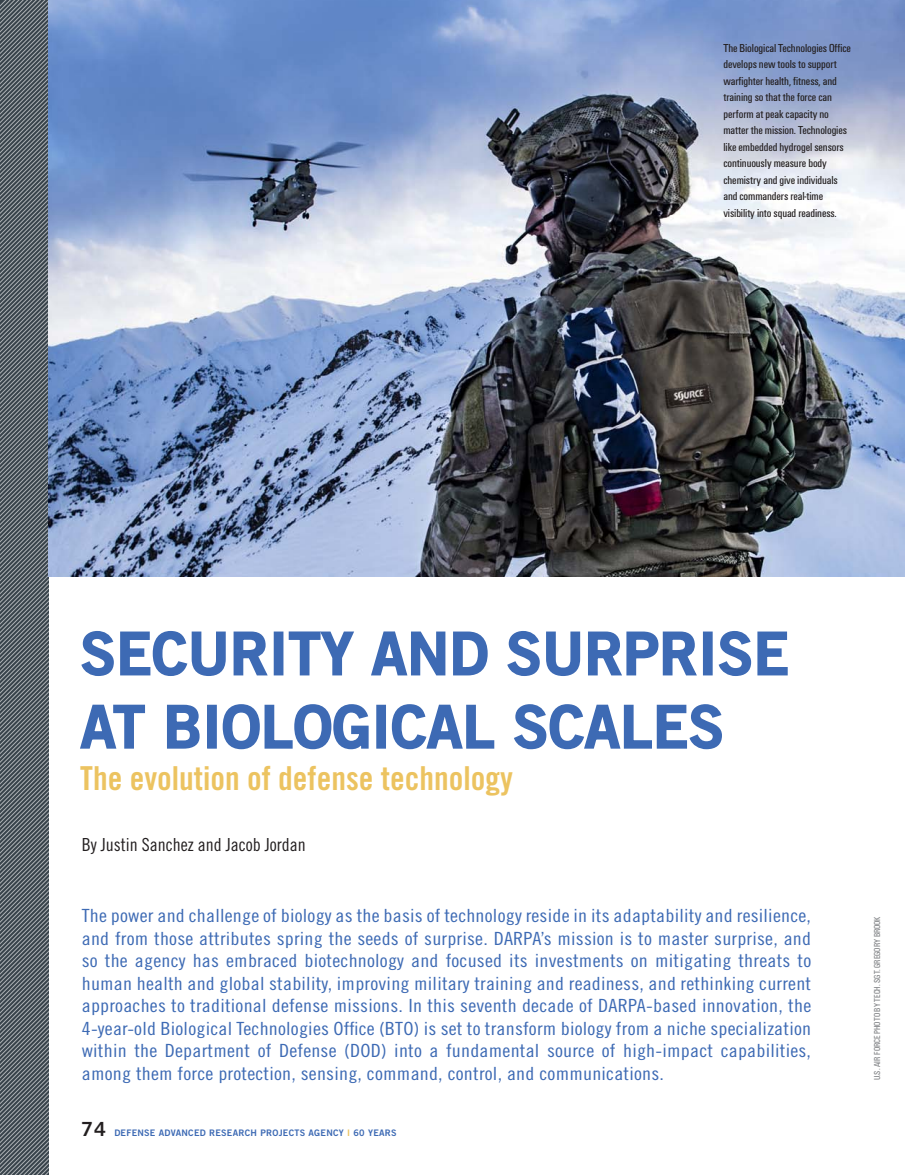
<style>
.page{position:relative;width:905px;height:1175px;background:#fff}
.page>*{position:absolute;margin:0;border:0;box-sizing:border-box;transform-origin:0 0}
.t1{font:58.5px/73.2px "Trade Gothic Bold Two";color:#3d6ab4}
.t2{font:33px "Trade Gothic Bold Cond Twenty";color:#ecc360}
.t3{font:18.15px/22.5px "Trade Gothic Cond Eighteen";letter-spacing:.01em;color:#3d6ab4;text-align:justify;scale:1.12 1}
.t4{font:18px "Trade Gothic Cond Eighteen";color:#231f20}
.t5{font:12px/16.5px "Unitus Condensed";letter-spacing:-.01em;color:#231f20}
.t6{font:9px "Trade Gothic Bold Two";letter-spacing:.03em;color:#3d6ab4}
.t7{font:9px "Unitus Condensed";color:#808285}
.s1{font-size:19.5px;color:#231f20}
.s2{color:#ecc360}
</style>
<div class="page">
<svg style="left:0;top:0;width:50px;height:1175px"></svg>
<svg style="left:81px;top:631px;width:145px;height:45px"></svg>
<svg style="left:233px;top:631px;width:35px;height:45px"></svg>
<div style="left:274px;top:631px;width:9px;height:44px;border:2px solid #3d6ab4"></div>
<svg style="left:288px;top:631px;width:66px;height:45px"></svg>
<svg style="left:371px;top:631px;width:75px;height:45px"></svg>
<svg style="left:453px;top:631px;width:35px;height:45px"></svg>
<svg style="left:507px;top:631px;width:74px;height:45px"></svg>
<svg style="left:588px;top:631px;width:109px;height:45px"></svg>
<div style="left:703px;top:631px;width:9px;height:44px;border:2px solid #3d6ab4"></div>
<svg style="left:718px;top:631px;width:70px;height:45px"></svg>
<svg style="left:80px;top:704px;width:65px;height:45px"></svg>
<svg style="left:167px;top:704px;width:33px;height:45px"></svg>
<div style="left:207px;top:704px;width:10px;height:44px;border:2px solid #3d6ab4"></div>
<svg style="left:222px;top:704px;width:147px;height:46px"></svg>
<div style="left:376px;top:704px;width:10px;height:44px;border:2px solid #3d6ab4"></div>
<svg style="left:391px;top:704px;width:104px;height:46px"></svg>
<svg style="left:514px;top:704px;width:208px;height:46px"></svg>
<img style="left:48px;top:0;width:856px;height:576px">
<p class="t5" style="left:723px;top:40px;width:129px">The Biological Technologies Office develops new tools to support warfighter health, fitness, and training so that the force can perform at peak capacity no matter the mission. Technologies like embedded hydrogel sensors continuously measure body chemistry and give individuals and commanders real-time visibility into squad readiness.</p>
<p class="t1" style="left:80px;top:616px;width:710px">SECURITY AND SURPRISE<br>AT BIOLOGICAL SCALES</p>
<p class="t2" style="left:80px;top:758px;width:434px">The evolution of defense technology</p>
<p class="t4" style="left:82px;top:834px;width:225px">By Justin Sanchez and Jacob Jordan</p>
<p class="t3" style="left:82px;top:904px;width:652px">The power and challenge of biology as the basis of technology reside in its adaptability and resilience, and from those attributes spring the seeds of surprise. DARPA’s mission is to master surprise, and so the agency has embraced biotechnology and focused its investments on mitigating threats to human health and global stability, improving military training and readiness, and rethinking current approaches to traditional defense missions. In this seventh decade of DARPA-based innovation, the 4-year-old Biological Technologies Office (BTO) is set to transform biology from a niche specialization within the Department of Defense (DOD) into a fundamental source of high-impact capabilities, among them force protection, sensing, command, control, and communications.</p>
<p class="t6" style="left:81px;top:1126px;width:317px"><span class="s1">74</span> DEFENSE ADVANCED RESEARCH PROJECTS AGENCY <span class="s2">I</span> 60 YEARS</p>
<p class="t7" style="left:872px;top:1080px;width:165px;rotate:-90deg">U.S. AIR FORCE PHOTO BY TECH. SGT. GREGORY BROOK</p>
</div>
